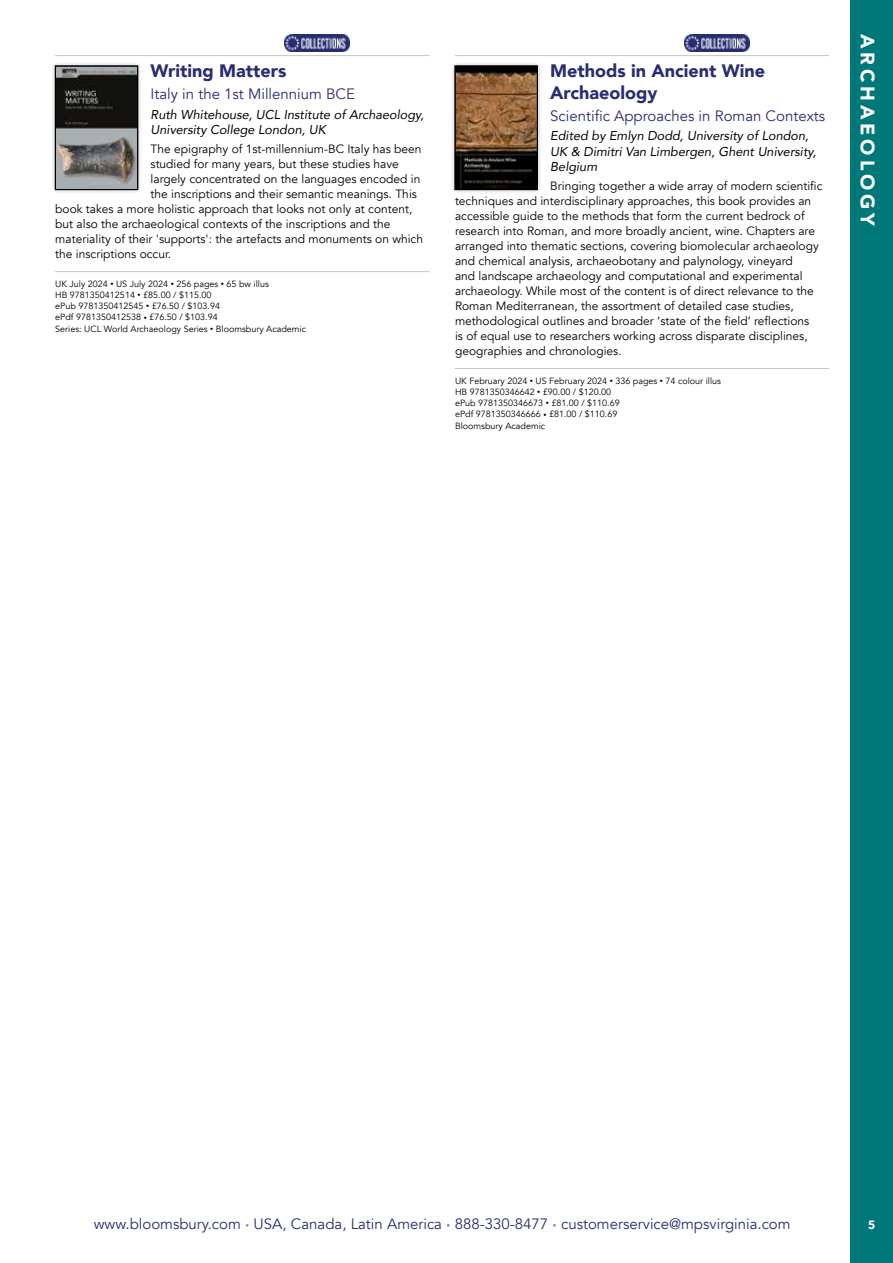
<style>
.page{position:relative;width:893px;height:1263px;background:#fff}
.page>*{position:absolute;margin:0;border:0;box-sizing:border-box;transform-origin:0 0}
.t1{font:900 19.5px "Avenir";letter-spacing:.2em;color:#fff}
.t2{font:900 18px/21.6px "Avenir";color:#292d72}
.t3{font:15px "Avenir";color:#292d72}
.t4{font:italic 12.75px/15.3px "Avenir";color:#000}
.t5{font:12px/15px "Avenir";color:#000}
.t6{font:900 12px "Avenir";color:#fff}
.t7{font:9px/11.2px "Avenir";color:#000}
.s1{font-size:6.3px}
.s2{font-size:7.5px;color:#8b84b2}
</style>
<div class="page">
<div style="left:850px;top:0;width:43px;height:1263px;background:#007779"></div>
<hr style="left:55px;top:55px;width:374px;height:1px;background:#c6c6c6">
<hr style="left:55px;top:271px;width:374px;height:1px;background:#c6c6c6">
<img style="left:285px;top:34px;width:65px;height:17px">
<div style="left:51px;top:61px;width:91px;height:133px;background:#000;opacity:.25"></div>
<div style="left:55px;top:66px;width:83px;height:124px;border:1px solid #000"></div>
<hr style="left:455px;top:55px;width:374px;height:1px;background:#c6c6c6">
<hr style="left:455px;top:368px;width:374px;height:1px;background:#c6c6c6">
<img style="left:685px;top:34px;width:65px;height:17px">
<div style="left:450px;top:61px;width:92px;height:133px;background:#000;opacity:.25"></div>
<div style="left:455px;top:66px;width:82px;height:124px;border:1px solid #000"></div>
<h2 class="t2" style="left:151px;top:59px;width:137px">Writing Matters</h2>
<p class="t3" style="left:151px;top:85px;width:206px">Italy in the 1st Millennium BCE</p>
<p class="t4" style="left:151px;top:107px;width:275px">Ruth Whitehouse, UCL Institute of Archaeology,<br>University College London, UK</p>
<p class="t5" style="left:151px;top:142px;width:272px">The epigraphy of 1st-millennium-BC Italy has been</p>
<p class="t5" style="left:151px;top:157px;width:250px">studied for many years, but these studies have</p>
<p class="t5" style="left:151px;top:172px;width:271px">largely concentrated on the languages encoded in</p>
<p class="t5" style="left:151px;top:187px;width:268px">the inscriptions and their semantic meanings. This</p>
<p class="t5" style="left:55px;top:202px;width:359px">book takes a more holistic approach that looks not only at content,</p>
<p class="t5" style="left:55px;top:217px;width:337px">but also the archaeological contexts of the inscriptions and the</p>
<p class="t5" style="left:55px;top:232px;width:369px">materiality of their 'supports': the artefacts and monuments on which</p>
<p class="t5" style="left:55px;top:247px;width:115px">the inscriptions occur.</p>
<p class="t7" style="left:55px;top:278px;width:252px">UK July 2024 <span class="s1">•</span> US July 2024 <span class="s1">•</span> 256 pages <span class="s1">•</span> 65 bw illus<br>HB 9781350412514 <span class="s1">•</span> £85.00 / $115.00<br>ePub 9781350412545 <span class="s1">•</span> £76.50 / $103.94<br>ePdf 9781350412538 <span class="s1">•</span> £76.50 / $103.94<br>Series: UCL World Archaeology Series <span class="s1">•</span> Bloomsbury Academic</p>
<h2 class="t2" style="left:550px;top:59px;width:216px">Methods in Ancient Wine<br>Archaeology</h2>
<p class="t3" style="left:550px;top:107px;width:277px">Scientific Approaches in Roman Contexts</p>
<p class="t4" style="left:550px;top:128px;width:267px">Edited by Emlyn Dodd, University of London,<br>UK &amp; Dimitri Van Limbergen, Ghent University,<br>Belgium</p>
<p class="t5" style="left:455px;top:179px;width:369px;text-indent:95px">Bringing together a wide array of modern scientific techniques and interdisciplinary approaches, this book provides an accessible guide to the methods that form the current bedrock of research into Roman, and more broadly ancient, wine. Chapters are arranged into thematic sections, covering biomolecular archaeology and chemical analysis, archaeobotany and palynology, vineyard<br>and landscape archaeology and computational and experimental archaeology. While most of the content is of direct relevance to the Roman Mediterranean, the assortment of detailed case studies, methodological outlines and broader ‘state of the field’ reflections<br>is of equal use to researchers working across disparate disciplines, geographies and chronologies.</p>
<p class="t7" style="left:455px;top:375px;width:268px">UK February 2024 <span class="s1">•</span> US February 2024 <span class="s1">•</span> 336 pages <span class="s1">•</span> 74 colour illus HB 9781350346642 <span class="s1">•</span> £90.00 / $120.00<br>ePub 9781350346673 <span class="s1">•</span> £81.00 / $110.69<br>ePdf 9781350346666 <span class="s1">•</span> £81.00 / $110.69<br>Bloomsbury Academic</p>
<h1 class="t1" style="left:884px;top:34px;width:194px;rotate:90deg">ARCHAEOLOGY</h1>
<p class="t3" style="left:94px;top:1215px;width:698px">www.bloomsbury.com <span class="s2">•</span> USA, Canada, Latin America <span class="s2">•</span> 888-330-8477 <span class="s2">•</span> customerservice@mpsvirginia.com</p>
<p class="t6" style="left:868px;top:1214px;width:9px">5</p>
</div>
